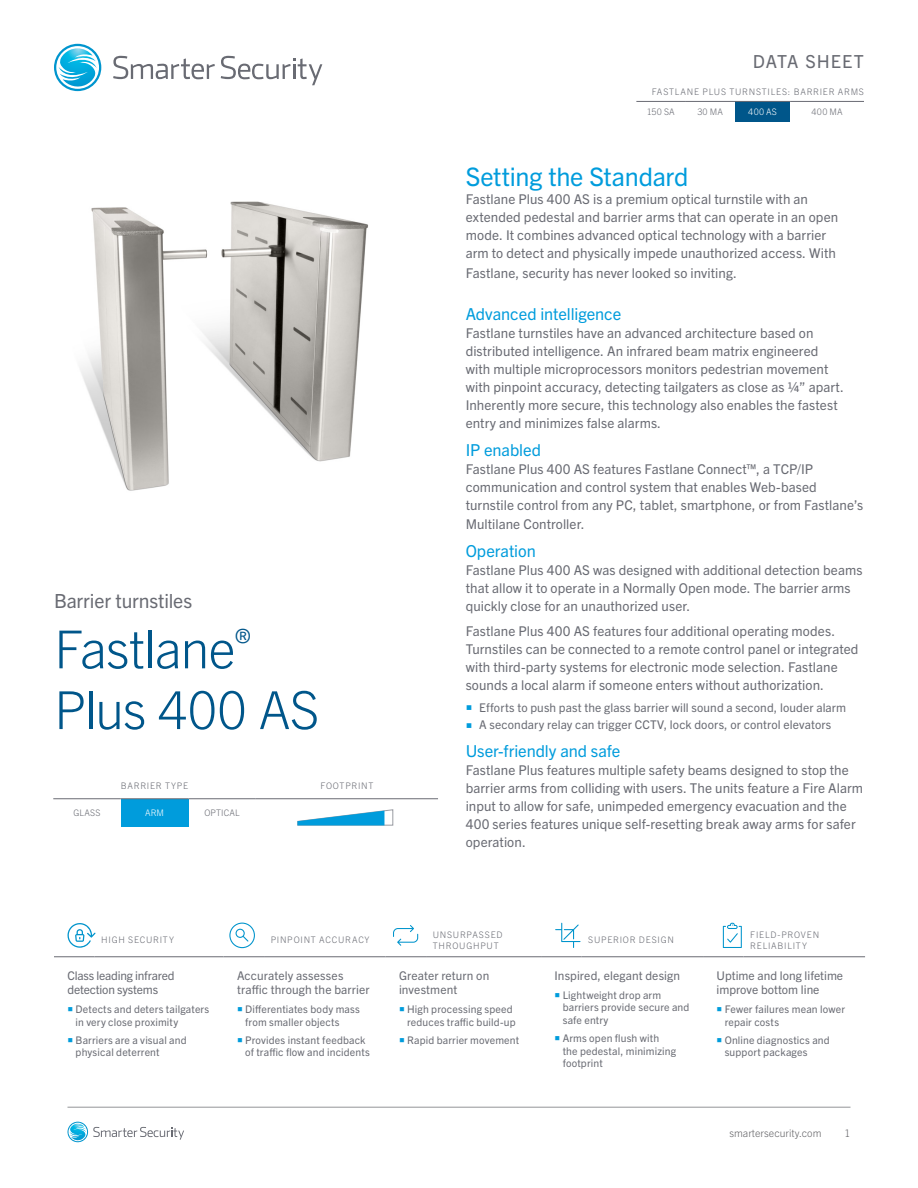
<style>
.page{position:relative;width:918px;height:1188px;background:#fff}
.page>*{position:absolute;margin:0;border:0;box-sizing:border-box;transform-origin:0 0}
.Intro__Headline{font:300 52.5px "Trade Gothic Next LT Pro";letter-spacing:-.02em;color:#00568a}
.Main__Body_Header{font:25.5px "Trade Gothic Next LT Pro";letter-spacing:-.01em;color:#009cdc}
.Intro__Body{font:19.5px "Trade Gothic Next LT Pro";letter-spacing:-.01em;color:#696b73}
.Intro__Body-2{font:18px "Trade Gothic Next LT Pro";letter-spacing:.06em;color:#696b73}
.Main__Subhead{font:16.5px "Trade Gothic Next LT Pro";letter-spacing:-.005em;color:#009cdc}
.Main__Body{font:13.5px/18px "Trade Gothic Next LT Pro";letter-spacing:.005em;color:#696b73}
.Main__Bulleted_Line{font:13.5px/18px "Trade Gothic Next LT Pro";letter-spacing:.005em;color:#696b73}
.Main__Body_Header-2{font:13.5px/18px "Trade Gothic Next LT Pro";letter-spacing:.005em;color:#696b73}
.Icons__Sub-head{font:12px/14.4px "Trade Gothic Next LT Pro";letter-spacing:.005em;color:#696b73}
.Main__Bulleted_Line-2{font:12px "Trade Gothic Next LT Pro";letter-spacing:.01em;color:#696b73}
.Icons__Sub-head-2{font:12px/14.4px "Trade Gothic Next LT Pro";letter-spacing:-.015em;color:#696b73}
.Icons__Bulleted_Line{font:10.5px/12.6px "Trade Gothic Next LT Pro";letter-spacing:.015em;color:#696b73}
.t1{font:300 10.5px "Trade Gothic Next LT Pro";color:#636366}
.Header__Product_Grou{font:300 9px/10.8px "Trade Gothic Next LT Pro";letter-spacing:.085em;color:#696b73}
.Header__Prduct_Group{font:300 9px "Trade Gothic Next LT Pro";letter-spacing:.02em;color:#696b73}
.Header__Prduct_Group-2{font:300 9px "Trade Gothic Next LT Pro";letter-spacing:.02em;color:#fff}
.s1{color:#009cdc}
</style>
<div class="page">
<img style="left:80px;top:201px;width:288px;height:290px">
<hr style="left:54px;top:957px;width:40px;height:1px;background:#696b73">
<hr style="left:94px;top:957px;width:130px;height:1px;background:#696b73">
<hr style="left:224px;top:957px;width:40px;height:1px;background:#696b73">
<hr style="left:264px;top:957px;width:122px;height:1px;background:#696b73">
<hr style="left:386px;top:957px;width:40px;height:1px;background:#696b73">
<hr style="left:426px;top:957px;width:115px;height:1px;background:#696b73">
<hr style="left:541px;top:957px;width:41px;height:1px;background:#696b73">
<hr style="left:582px;top:957px;width:121px;height:1px;background:#696b73">
<hr style="left:703px;top:957px;width:41px;height:1px;background:#696b73">
<hr style="left:744px;top:957px;width:121px;height:1px;background:#696b73">
<svg style="left:555px;top:923px;width:25px;height:25px"></svg>
<svg style="left:723px;top:923px;width:19px;height:25px"></svg>
<svg style="left:68px;top:923px;width:27px;height:25px"></svg>
<svg style="left:229px;top:923px;width:26px;height:25px"></svg>
<svg style="left:393px;top:925px;width:25px;height:21px"></svg>
<svg style="left:297px;top:809px;width:96px;height:17px"></svg>
<div style="left:121px;top:799px;width:67px;height:27px;background:#009cdc"></div>
<hr style="left:53px;top:798px;width:68px;height:1px;background:#696b73">
<hr style="left:121px;top:798px;width:67px;height:1px;background:#696b73">
<hr style="left:188px;top:798px;width:68px;height:1px;background:#696b73">
<hr style="left:256px;top:798px;width:182px;height:1px;background:#696b73">
<svg style="left:54px;top:44px;width:47px;height:47px"></svg>
<svg style="left:221px;top:56px;width:101px;height:29px"></svg>
<svg style="left:113px;top:56px;width:102px;height:23px"></svg>
<hr style="left:68px;top:1107px;width:782px;height:1px;background:#939598">
<svg style="left:68px;top:1122px;width:116px;height:20px"></svg>
<div style="left:735px;top:101px;width:55px;height:21px;background:#00568a"></div>
<hr style="left:636px;top:101px;width:49px;height:1px;background:#696b73">
<hr style="left:685px;top:101px;width:50px;height:1px;background:#696b73">
<hr style="left:735px;top:101px;width:55px;height:1px;background:#696b73">
<hr style="left:790px;top:101px;width:74px;height:1px;background:#696b73">
<p class="Intro__Body-2" style="left:753px;top:49px;width:113px">DATA SHEET</p>
<p class="Intro__Body" style="left:54px;top:587px;width:140px">Barrier turnstiles</p>
<p class="Intro__Headline" style="left:54px;top:613px;width:199px">Fastlane<sup>®</sup></p>
<p class="Intro__Headline" style="left:54px;top:673px;width:267px">Plus 400 AS</p>
<p class="Header__Product_Grou" style="left:121px;top:779px;width:69px">BARRIER TYPE</p>
<p class="Header__Product_Grou" style="left:320px;top:779px;width:55px">FOOTPRINT</p>
<p class="Header__Prduct_Group" style="left:73px;top:807px;width:29px">GLASS</p>
<p class="Header__Prduct_Group-2" style="left:145px;top:807px;width:20px">ARM</p>
<p class="Header__Prduct_Group" style="left:204px;top:807px;width:37px">OPTICAL</p>
<p class="Header__Product_Grou" style="left:652px;top:85px;width:214px">FASTLANE PLUS TURNSTILES: BARRIER ARMS</p>
<p class="Header__Prduct_Group" style="left:647px;top:106px;width:30px">150 SA</p>
<p class="Header__Prduct_Group" style="left:697px;top:106px;width:27px">30 MA</p>
<p class="Header__Prduct_Group-2" style="left:748px;top:106px;width:30px">400 AS</p>
<p class="Header__Prduct_Group" style="left:812px;top:106px;width:33px">400 MA</p>
<p class="Main__Body_Header" style="left:466px;top:159px;width:224px">Setting the Standard</p>
<p class="Main__Body_Header-2" style="left:466px;top:189px;width:374px">Fastlane Plus 400 AS is a premium optical turnstile with an extended pedestal and barrier arms that can operate in an open mode. It combines advanced optical technology with a barrier arm to detect and physically impede unauthorized access. With</p>
<p class="Main__Body_Header-2" style="left:466px;top:263px;width:273px">Fastlane, security has never looked so inviting.</p>
<p class="Main__Subhead" style="left:466px;top:303px;width:157px">Advanced intelligence</p>
<p class="Main__Body" style="left:466px;top:323px;width:380px">Fastlane turnstiles have an advanced architecture based on distributed intelligence. An infrared beam matrix engineered with multiple microprocessors monitors pedestrian movement with pinpoint accuracy, detecting tailgaters as close as ¼” apart.<br>Inherently more secure, this technology also enables the fastest entry and minimizes false alarms.</p>
<p class="Main__Subhead" style="left:466px;top:438px;width:77px">IP enabled</p>
<p class="Main__Body" style="left:466px;top:459px;width:399px">Fastlane Plus 400 AS features Fastlane Connect™, a TCP/IP communication and control system that enables Web-based turnstile control from any PC, tablet, smartphone, or from Fastlane’s</p>
<p class="Main__Body" style="left:466px;top:515px;width:120px">Multilane Controller.</p>
<p class="Main__Subhead" style="left:466px;top:540px;width:72px">Operation</p>
<p class="Main__Bulleted_Line" style="left:466px;top:560px;width:398px">Fastlane Plus 400 AS was designed with additional detection beams that allow it to operate in a Normally Open mode. The barrier arms quickly close for an unauthorized user.</p>
<p class="Main__Bulleted_Line" style="left:466px;top:621px;width:394px">Fastlane Plus 400 AS features four additional operating modes.<br>Turnstiles can be connected to a remote control panel or integrated with third-party systems for electronic mode selection. Fastlane sounds a local alarm if someone enters without authorization.</p>
<p class="Main__Bulleted_Line-2" style="left:466px;top:699px;width:382px"><span class="s1">○</span> Efforts to push past the glass barrier will sound a second, louder alarm</p>
<p class="Main__Bulleted_Line-2" style="left:466px;top:716px;width:367px"><span class="s1">○</span> A secondary relay can trigger CCTV, lock doors, or control elevators</p>
<p class="Main__Subhead" style="left:466px;top:739px;width:156px">User-friendly and safe</p>
<p class="Main__Body" style="left:466px;top:760px;width:399px">Fastlane Plus features multiple safety beams designed to stop the barrier arms from colliding with users. The units feature a Fire Alarm input to allow for safe, unimpeded emergency evacuation and the 400 series features unique self-resetting break away arms for safer operation.</p>
<p class="Header__Product_Grou" style="left:101px;top:934px;width:74px">HIGH SECURITY</p>
<p class="Header__Product_Grou" style="left:271px;top:934px;width:100px">PINPOINT ACCURACY</p>
<p class="Header__Product_Grou" style="left:433px;top:929px;width:71px">UNSURPASSED<br>THROUGHPUT</p>
<p class="Header__Product_Grou" style="left:588px;top:934px;width:87px">SUPERIOR DESIGN</p>
<p class="Header__Product_Grou" style="left:750px;top:929px;width:70px">FIELD-PROVEN<br>RELIABILITY</p>
<p class="Icons__Sub-head-2" style="left:68px;top:967px;width:109px">Class leading infrared detection systems</p>
<p class="Icons__Bulleted_Line" style="left:76px;top:1002px;width:135px;text-indent:-8px"><span class="s1">○</span> Detects and deters tailgaters in very close proximity</p>
<p class="Icons__Bulleted_Line" style="left:76px;top:1033px;width:113px;text-indent:-8px"><span class="s1">○</span> Barriers are a visual and physical deterrent</p>
<p class="Icons__Sub-head" style="left:399px;top:967px;width:92px">Greater return on investment</p>
<p class="Icons__Bulleted_Line" style="left:399px;top:1002px;width:118px;text-align:right"><span class="s1">○</span> High processing speed reduces traffic build-up</p>
<p class="Icons__Bulleted_Line" style="left:399px;top:1033px;width:122px"><span class="s1">○</span> Rapid barrier movement</p>
<p class="Icons__Sub-head" style="left:717px;top:967px;width:128px">Uptime and long lifetime improve bottom line</p>
<p class="Icons__Bulleted_Line" style="left:725px;top:1002px;width:122px;text-indent:-8px"><span class="s1">○</span> Fewer failures mean lower repair costs</p>
<p class="Icons__Bulleted_Line" style="left:725px;top:1033px;width:107px;text-indent:-8px"><span class="s1">○</span> Online diagnostics and support packages</p>
<p class="Icons__Sub-head" style="left:555px;top:967px;width:127px">Inspired, elegant design</p>
<p class="Icons__Bulleted_Line" style="left:563px;top:988px;width:128px;text-indent:-8px"><span class="s1">○</span> Lightweight drop arm barriers provide secure and safe entry</p>
<p class="Icons__Bulleted_Line" style="left:563px;top:1031px;width:115px;text-indent:-8px"><span class="s1">○</span> Arms open flush with the pedestal, minimizing footprint</p>
<p class="Icons__Sub-head" style="left:237px;top:967px;width:134px">Accurately assesses traffic through the barrier</p>
<p class="Icons__Bulleted_Line" style="left:245px;top:1002px;width:116px;text-indent:-8px"><span class="s1">○</span> Differentiates body mass from smaller objects</p>
<p class="Icons__Bulleted_Line" style="left:245px;top:1033px;width:126px;text-indent:-8px"><span class="s1">○</span> Provides instant feedback of traffic flow and incidents</p>
<p class="t1" style="left:730px;top:1126px;width:93px">smartersecurity.com</p>
<p class="t1" style="left:845px;top:1126px;width:7px">1</p>
</div>
